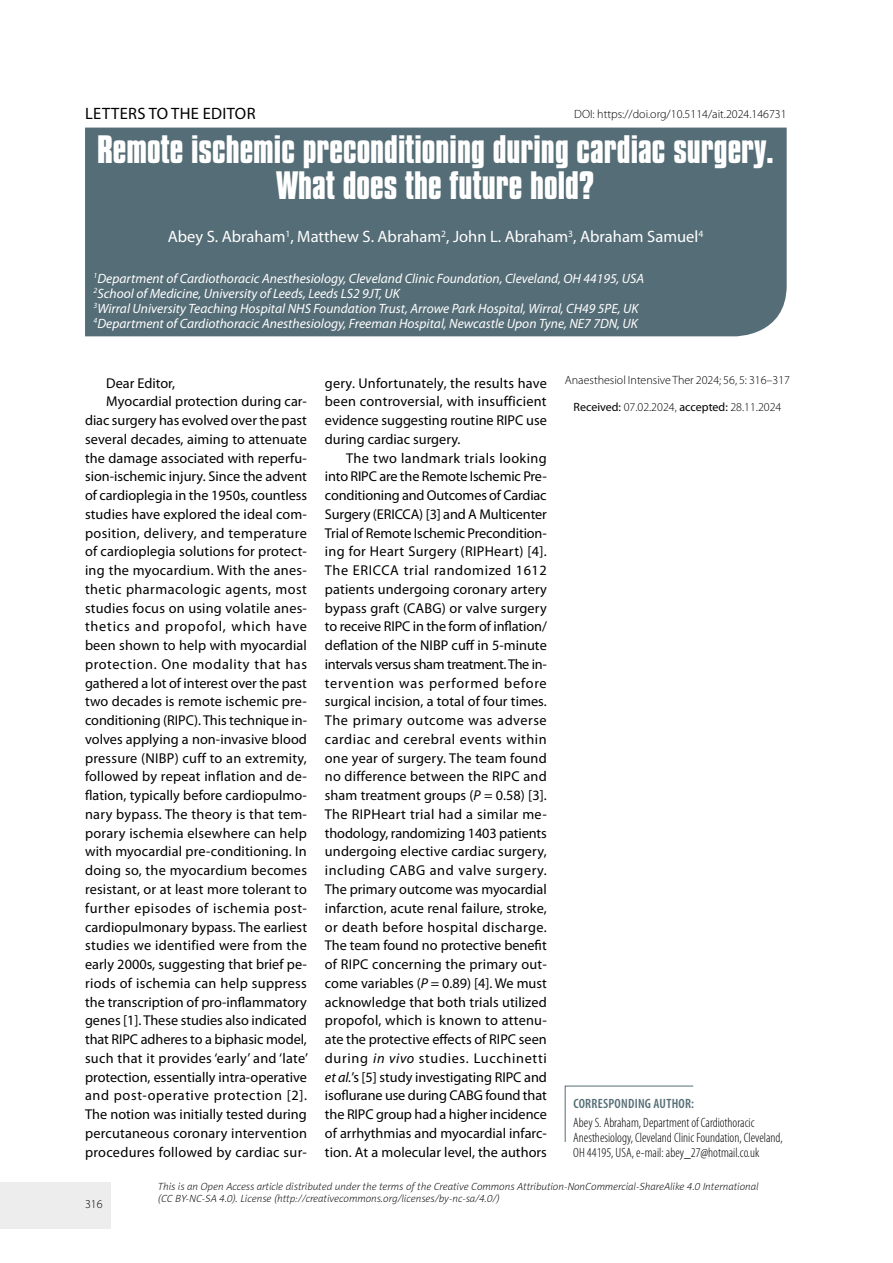
<style>
.page{position:relative;width:893px;height:1263px;background:#fff}
.page>*{position:absolute;margin:0;border:0;box-sizing:border-box;transform-origin:0 0}
.t1{font:700 33px/36px "Compacta PL";color:#fff;text-align:center}
.t2{font:16.5px "Myriad Pro";color:#fff}
.t3{font:16.5px "Myriad Pro";letter-spacing:.02em;color:#000}
.t4{font:14.25px/18.8px "Myriad Pro";letter-spacing:.01em;color:#000;text-align:justify}
.t5{font:14.25px "Myriad Pro";letter-spacing:.04em;color:#000}
.t6{font:14.25px "Myriad Pro";letter-spacing:.035em;color:#000}
.t7{font:14.25px "Myriad Pro";letter-spacing:.045em;color:#000}
.t8{font:14.25px "Myriad Pro";letter-spacing:.055em;color:#000}
.t9{font:italic 13.5px/15px "Myriad Pro";color:#fff}
.t10{font:300 condensed 13.5px/15px "Myriad Pro";color:#000}
.t11{font:600 condensed 13.5px "Myriad Pro";letter-spacing:.02em;color:#556d76}
.t12{font:300 12px "Myriad Pro";color:#000}
.t13{font:italic 10.5px/12px "Naomi Sans EFN Thin";color:#000}
.s1{font-style:italic}
.s2{font-weight:400}
</style>
<div class="page">
<div style="left:0;top:1182px;width:111px;height:47px;background:#ededed"></div>
<div style="left:85px;top:128px;width:702px;height:208px;background:#556d76"></div>
<svg style="left:564px;top:1085px;width:130px;height:57px"></svg>
<p class="t3" style="left:85px;top:103px;width:172px">LETTERS TO THE EDITOR</p>
<p class="t12" style="left:574px;top:106px;width:214px">DOI: https://doi.org/10.5114/ait.2024.146731</p>
<h1 class="t1" style="left:97px;top:132px;width:678px">Remote ischemic preconditioning during cardiac surgery.<br>What does the future hold?</h1>
<p class="t2" style="left:168px;top:227px;width:537px">Abey S. Abraham<sup>1</sup>, Matthew S. Abraham<sup>2</sup>, John L. Abraham<sup>3</sup>, Abraham Samuel<sup>4</sup></p>
<p class="t9" style="left:94px;top:271px;width:552px"><sup>1</sup>Department of Cardiothoracic Anesthesiology, Cleveland Clinic Foundation, Cleveland, OH 44195, USA <sup>2</sup>School of Medicine, University of Leeds, Leeds LS2 9JT, UK<br><sup>3</sup>Wirral University Teaching Hospital NHS Foundation Trust, Arrowe Park Hospital, Wirral, CH49 5PE, UK <sup>4</sup>Department of Cardiothoracic Anesthesiology, Freeman Hospital, Newcastle Upon Tyne, NE7 7DN, UK</p>
<p class="t4" style="left:106px;top:373px;width:70px">Dear Editor,</p>
<p class="t4" style="left:106px;top:392px;width:202px">Myocardial protection during car-</p>
<p class="t4" style="left:85px;top:411px;width:223px">diac surgery has evolved over the past</p>
<p class="t4" style="left:85px;top:429px;width:223px">several decades, aiming to attenuate</p>
<p class="t4" style="left:85px;top:448px;width:223px">the damage associated with reperfu-</p>
<p class="t4" style="left:85px;top:467px;width:223px">sion-ischemic injury. Since the advent</p>
<p class="t4" style="left:85px;top:486px;width:223px">of cardioplegia in the 1950s, countless</p>
<p class="t4" style="left:85px;top:504px;width:223px">studies have explored the ideal com-</p>
<p class="t4" style="left:85px;top:523px;width:223px">position, delivery, and temperature</p>
<p class="t4" style="left:85px;top:542px;width:223px">of cardioplegia solutions for protect-</p>
<p class="t4" style="left:85px;top:561px;width:223px">ing the myocardium. With the anes-</p>
<p class="t6" style="left:85px;top:580px;width:223px">thetic pharmacologic agents, most</p>
<p class="t4" style="left:85px;top:598px;width:223px">studies focus on using volatile anes-</p>
<p class="t8" style="left:85px;top:618px;width:223px">thetics and propofol, which have</p>
<p class="t4" style="left:85px;top:636px;width:223px">been shown to help with myocardial</p>
<p class="t7" style="left:85px;top:655px;width:223px">protection. One modality that has</p>
<p class="t4" style="left:85px;top:673px;width:223px">gathered a lot of interest over the past</p>
<p class="t4" style="left:85px;top:692px;width:223px">two decades is remote ischemic pre-</p>
<p class="t4" style="left:85px;top:711px;width:224px">conditioning (RIPC). This technique in-</p>
<p class="t4" style="left:85px;top:729px;width:223px">volves applying a non-invasive blood</p>
<p class="t4" style="left:85px;top:748px;width:223px">pressure (NIBP) cuff to an extremity,</p>
<p class="t4" style="left:85px;top:767px;width:223px">followed by repeat inflation and de-</p>
<p class="t4" style="left:85px;top:786px;width:223px">flation, typically before cardiopulmo-</p>
<p class="t4" style="left:85px;top:804px;width:223px">nary bypass. The theory is that tem-</p>
<p class="t4" style="left:85px;top:823px;width:223px">porary ischemia elsewhere can help</p>
<p class="t4" style="left:85px;top:842px;width:223px">with myocardial pre-conditioning. In</p>
<p class="t4" style="left:85px;top:861px;width:223px">doing so, the myocardium becomes</p>
<p class="t4" style="left:85px;top:880px;width:223px">resistant, or at least more tolerant to</p>
<p class="t5" style="left:85px;top:899px;width:223px">further episodes of ischemia post-</p>
<p class="t4" style="left:85px;top:917px;width:224px">cardiopulmonary bypass. The earliest</p>
<p class="t4" style="left:85px;top:936px;width:223px">studies we identified were from the</p>
<p class="t4" style="left:85px;top:955px;width:223px">early 2000s, suggesting that brief pe-</p>
<p class="t4" style="left:85px;top:973px;width:223px">riods of ischemia can help suppress</p>
<p class="t4" style="left:85px;top:992px;width:223px">the transcription of pro-inflammatory</p>
<p class="t4" style="left:85px;top:1011px;width:223px">genes [1]. These studies also indicated</p>
<p class="t4" style="left:85px;top:1030px;width:223px">that RIPC adheres to a biphasic model,</p>
<p class="t4" style="left:85px;top:1048px;width:225px">such that it provides ‘early’ and ‘late’</p>
<p class="t4" style="left:85px;top:1067px;width:223px">protection, essentially intra-operative</p>
<p class="t5" style="left:85px;top:1087px;width:223px">and post-operative protection [2].</p>
<p class="t4" style="left:85px;top:1105px;width:223px">The notion was initially tested during</p>
<p class="t4" style="left:85px;top:1123px;width:223px">percutaneous coronary intervention</p>
<p class="t4" style="left:85px;top:1142px;width:223px">procedures followed by cardiac sur-</p>
<p class="t4" style="left:325px;top:373px;width:223px">gery. Unfortunately, the results have been controversial, with insufficient evidence suggesting routine RIPC use during cardiac surgery.</p>
<p class="t4" style="left:325px;top:448px;width:224px;text-indent:21px">The two landmark trials looking into RIPC are the Remote Ischemic Pre&shy;conditioning and Outcomes of Cardiac Surgery (ERICCA) [3] and A Multicenter Trial of Remote Ischemic Precondition&shy;ing for Heart Surgery (RIPHeart) [4].<br>The ERICCA trial randomized 1612 patients undergoing coronary artery bypass graft (CABG) or valve surgery to receive RIPC in the form of inflation/ deflation of the NIBP cuff in 5-minute intervals versus sham treatment. The in&shy;tervention was performed before surgical incision, a total of four times.<br>The primary outcome was adverse cardiac and cerebral events within one year of surgery. The team found no difference between the RIPC and sham treatment groups (<span class="s1">P</span> = 0.58) [3].<br>The RIPHeart trial had a similar me&shy;thodology, randomizing 1403 patients undergoing elective cardiac surgery, including CABG and valve surgery.<br>The primary outcome was myocardial infarction, acute renal failure, stroke, or death before hospital discharge.<br>The team found no protective benefit of RIPC concerning the primary out&shy;come variables (<span class="s1">P</span> = 0.89) [4]. We must acknowledge that both trials utilized propofol, which is known to attenu&shy;ate the protective effects of RIPC seen during <span class="s1">in vivo</span> studies. Lucchinetti <span class="s1">et al.</span>’s [5] study investigating RIPC and isoflurane use during CABG found that the RIPC group had a higher incidence of arrhythmias and myocardial infarc&shy;tion. At a molecular level, the authors</p>
<p class="t12" style="left:565px;top:373px;width:227px">Anaesthesiol Intensive Ther 2024; 56, 5: 316–317</p>
<p class="t12" style="left:573px;top:400px;width:209px"><span class="s2">Received:</span> 07.02.2024, <span class="s2">accepted:</span> 28.11.2024</p>
<p class="t11" style="left:573px;top:1095px;width:122px">CORRESPONDING AUTHOR:</p>
<p class="t10" style="left:573px;top:1115px;width:211px">Abey S. Abraham, Department of Cardiothoracic<br>Anesthesiology, Cleveland Clinic Foundation, Cleveland,<br>OH 44195, USA, e-mail: abey_27@hotmail.co.uk</p>
<p class="t12" style="left:85px;top:1197px;width:19px">316</p>
<p class="t13" style="left:158px;top:1180px;width:602px">This is an Open Access article distributed under the terms of the Creative Commons Attribution-NonCommercial-ShareAlike 4.0 International (CC BY-NC-SA 4.0). License (http://creativecommons.org/licenses/by-nc-sa/4.0/)</p>
</div>
